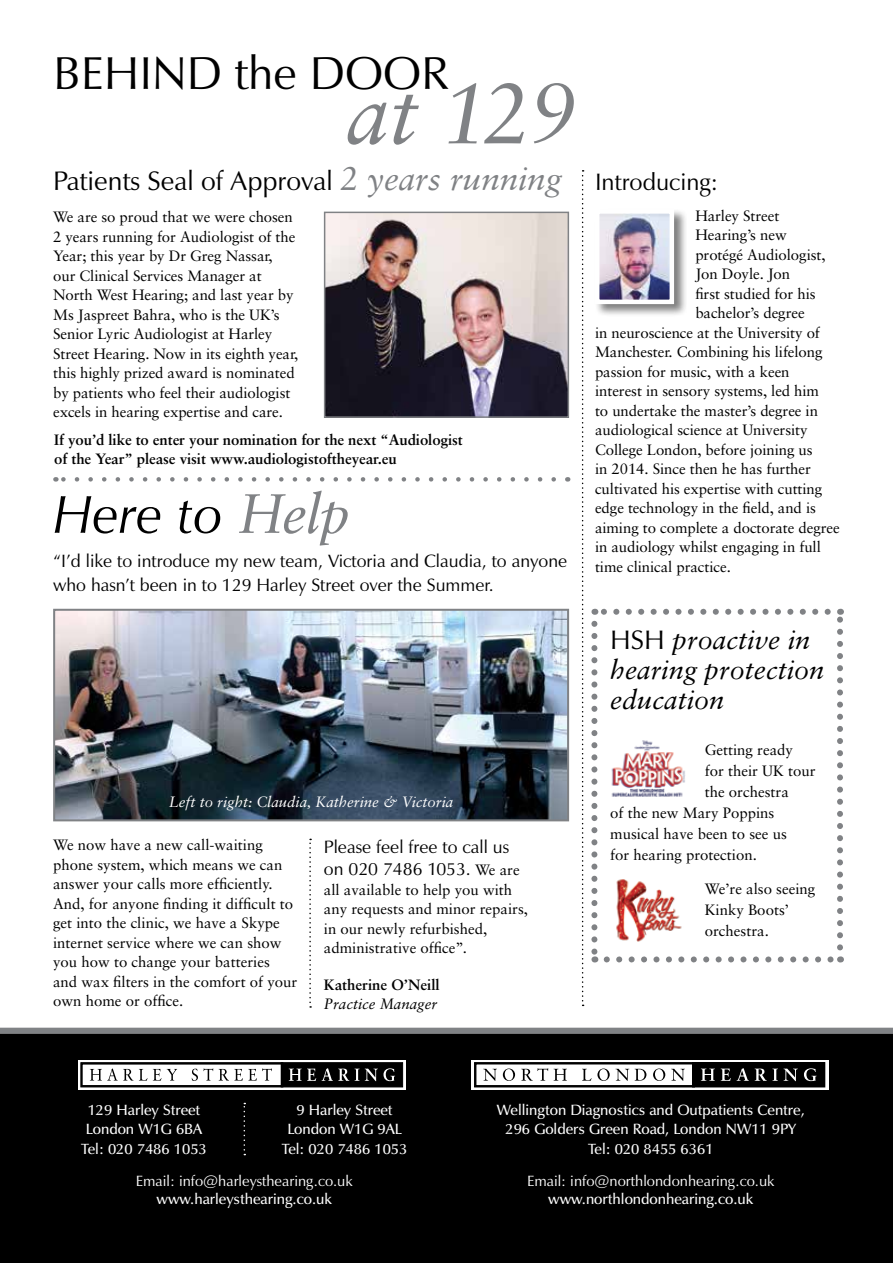
<style>
.page{position:relative;width:893px;height:1263px;background:#fff}
.page>*{position:absolute;margin:0;border:0;box-sizing:border-box;transform-origin:0 0}
.t1{font:italic 85.65px "Sabon";color:#808285}
.t2{font:italic 54px "Zapf Humanist 601 BT";color:#000}
.t3{font:46.5px "Zapf Humanist 601 BT";color:#000}
.t4{font:27px "Zapf Humanist 601 BT";color:#000}
.t5{font:italic 27px/30px "Sabon";color:#000}
.t6{font:18px/22.5px "Zapf Humanist 601 BT";color:#000}
.t7{font:15px/19.5px "Sabon";letter-spacing:-.005em;color:#000}
.t8{font:600 15px/19.5px "Zapf Humanist 601 BT";color:#fff;text-align:center}
.t9{font:700 15px/19.5px "Sabon";letter-spacing:-.005em;color:#000}
.t10{font:15px "Zapf Humanist 601 BT";color:#fff}
.t11{font:italic 15px "Sabon";color:#fff}
.t12{font:italic 15px "Sabon";color:#000}
.s1{font-family:"Sabon";font-style:italic;font-size:33px;color:#808285}
.s2{font-size:24px}
.s3{font-family:"Sabon";font-size:55.5px;color:#808285}
.s4{font-family:"Sabon";font-size:15px}
.s5{font-family:"Zapf Humanist 601 BT";font-style:normal}
</style>
<div class="page">
<div style="left:0;top:1034px;width:893px;height:229px;background:#000"></div>
<svg style="left:78px;top:1060px;width:327px;height:29px"></svg>
<svg style="left:471px;top:1060px;width:357px;height:29px"></svg>
<div style="left:693px;top:1062px;width:132px;height:25px;background:#000"></div>
<svg style="left:701px;top:1068px;width:14px;height:13px"></svg>
<svg style="left:721px;top:1068px;width:10px;height:13px"></svg>
<svg style="left:737px;top:1068px;width:12px;height:13px"></svg>
<svg style="left:755px;top:1068px;width:23px;height:13px"></svg>
<svg style="left:784px;top:1068px;width:14px;height:13px"></svg>
<svg style="left:804px;top:1068px;width:12px;height:13px"></svg>
<svg style="left:474px;top:1062px;width:221px;height:26px"></svg>
<img style="left:327px;top:215px;width:239px;height:200px">
<div style="left:324px;top:212px;width:245px;height:206px;border:2px solid #808285"></div>
<svg style="left:80px;top:1062px;width:323px;height:25px"></svg>
<svg style="left:244px;top:1103px;width:1px;height:52px"></svg>
<div style="left:0;top:1028px;width:893px;height:6px;background:#808285"></div>
<svg style="left:582px;top:170px;width:2px;height:836px"></svg>
<svg style="left:607px;top:956px;width:227px;height:6px"></svg>
<svg style="left:601px;top:609px;width:227px;height:6px"></svg>
<svg style="left:591px;top:624px;width:6px;height:338px"></svg>
<svg style="left:837px;top:609px;width:6px;height:338px"></svg>
<img style="left:611px;top:740px;width:74px;height:57px">
<img style="left:616px;top:879px;width:66px;height:62px">
<img style="left:56px;top:612px;width:510px;height:206px">
<div style="left:53px;top:609px;width:516px;height:212px;border:2px solid #808285"></div>
<svg style="left:62px;top:477px;width:492px;height:5px"></svg>
<svg style="left:309px;top:839px;width:2px;height:169px"></svg>
<div style="left:594px;top:209px;width:93px;height:109px;background:#000;opacity:.5"></div>
<img style="left:594px;top:209px;width:82px;height:97px">
<h3 class="t3" style="left:53px;top:45px;width:397px">BEHIND the DOOR</h3>
<h1 class="t1" style="left:347px;top:64px;width:233px">at 129</h1>
<h3 class="t4" style="left:53px;top:164px;width:667px">Patients Seal of Approval <span class="s1">2 years running</span> <span class="s2">Introducing:</span></h3>
<p class="t7" style="left:53px;top:207px;width:247px">We are so proud that we were chosen 2 years running for Audiologist of the Year; this year by Dr Greg Nassar, our Clinical Services Manager at North West Hearing; and last year by Ms Jaspreet Bahra, who is the UK’s Senior Lyric Audiologist at Harley Street Hearing. Now in its eighth year, this highly prized award is nominated by patients who feel their audiologist excels in hearing expertise and care.</p>
<p class="t7" style="left:695px;top:206px;width:86px">Harley Street</p>
<p class="t7" style="left:695px;top:225px;width:93px">Hearing’s new</p>
<p class="t7" style="left:695px;top:245px;width:132px">protégé Audiologist,</p>
<p class="t7" style="left:695px;top:264px;width:96px">Jon Doyle. Jon</p>
<p class="t7" style="left:695px;top:284px;width:122px">first studied for his</p>
<p class="t7" style="left:695px;top:303px;width:111px">bachelor’s degree</p>
<p class="t7" style="left:595px;top:323px;width:226px">in neuroscience at the University of</p>
<p class="t7" style="left:595px;top:342px;width:229px">Manchester. Combining his lifelong</p>
<p class="t7" style="left:595px;top:362px;width:196px">passion for music, with a keen</p>
<p class="t7" style="left:595px;top:381px;width:226px">interest in sensory systems, led him</p>
<p class="t7" style="left:595px;top:401px;width:225px">to undertake the master’s degree in</p>
<p class="t7" style="left:595px;top:420px;width:214px">audiological science at University</p>
<p class="t7" style="left:595px;top:440px;width:219px">College London, before joining us</p>
<p class="t7" style="left:595px;top:459px;width:217px">in 2014. Since then he has further</p>
<p class="t7" style="left:595px;top:479px;width:229px">cultivated his expertise with cutting</p>
<p class="t7" style="left:595px;top:498px;width:222px">edge technology in the field, and is</p>
<p class="t7" style="left:595px;top:518px;width:246px">aiming to complete a doctorate degree</p>
<p class="t7" style="left:595px;top:537px;width:227px">in audiology whilst engaging in full</p>
<p class="t7" style="left:595px;top:557px;width:137px">time clinical practice.</p>
<p class="t9" style="left:54px;top:429px;width:410px">If you’d like to enter your nomination for the next “Audiologist of the Year” please visit www.audiologistoftheyear.eu</p>
<h2 class="t2" style="left:53px;top:481px;width:299px">Here to <span class="s3">Help</span></h2>
<p class="t6" style="left:53px;top:549px;width:516px;line-height:24px">“I’d like to introduce my new team, Victoria and Claudia, to anyone who hasn’t been in to 129 Harley Street over the Summer.</p>
<p class="t11" style="left:169px;top:793px;width:286px">Left to right: Claudia, Katherine &amp; Victoria</p>
<p class="t7" style="left:53px;top:835px;width:246px">We now have a new call-waiting phone system, which means we can answer your calls more efficiently.<br>And, for anyone finding it difficult to get into the clinic, we have a Skype internet service where we can show you how to change your batteries and wax filters in the comfort of your own home or office.</p>
<p class="t6" style="left:324px;top:835px;width:197px">Please feel free to call us on 020 7486 1053. <span class="s4">We are</span></p>
<p class="t7" style="left:324px;top:879px;width:206px">all available to help you with any requests and minor repairs, in our newly refurbished, administrative office”.</p>
<p class="t9" style="left:324px;top:974px;width:117px">Katherine O’Neill</p>
<p class="t12" style="left:324px;top:995px;width:115px">Practice Manager</p>
<h3 class="t5" style="left:610px;top:624px;width:216px"><span class="s5">HSH</span> proactive in hearing protection education</h3>
<p class="t7" style="left:705px;top:740px;width:90px">Getting ready</p>
<p class="t7" style="left:705px;top:761px;width:112px">for their UK tour</p>
<p class="t7" style="left:705px;top:782px;width:86px">the orchestra</p>
<p class="t7" style="left:610px;top:803px;width:166px">of the new Mary Poppins</p>
<p class="t7" style="left:610px;top:824px;width:178px">musical have been to see us</p>
<p class="t7" style="left:610px;top:845px;width:148px">for hearing protection.</p>
<p class="t7" style="left:705px;top:878px;width:112px;line-height:21px">We’re also seeing<br>Kinky Boots’ orchestra.</p>
<p class="t8" style="left:81px;top:1100px;width:127px">129 Harley Street<br>London W1G 6BA<br>Tel: 020 7486 1053</p>
<p class="t8" style="left:282px;top:1100px;width:127px">9 Harley Street<br>London W1G 9AL<br>Tel: 020 7486 1053</p>
<p class="t8" style="left:497px;top:1100px;width:310px">Wellington Diagnostics and Outpatients Centre,<br>296 Golders Green Road, London NW11 9PY<br>Tel: 020 8455 6361</p>
<p class="t10" style="left:136px;top:1172px;width:219px">Email: info@harleysthearing.co.uk</p>
<p class="t8" style="left:157px;top:1189px;width:177px">www.harleysthearing.co.uk</p>
<p class="t10" style="left:527px;top:1172px;width:249px">Email: info@northlondonhearing.co.uk</p>
<p class="t8" style="left:548px;top:1189px;width:207px">www.northlondonhearing.co.uk</p>
</div>
